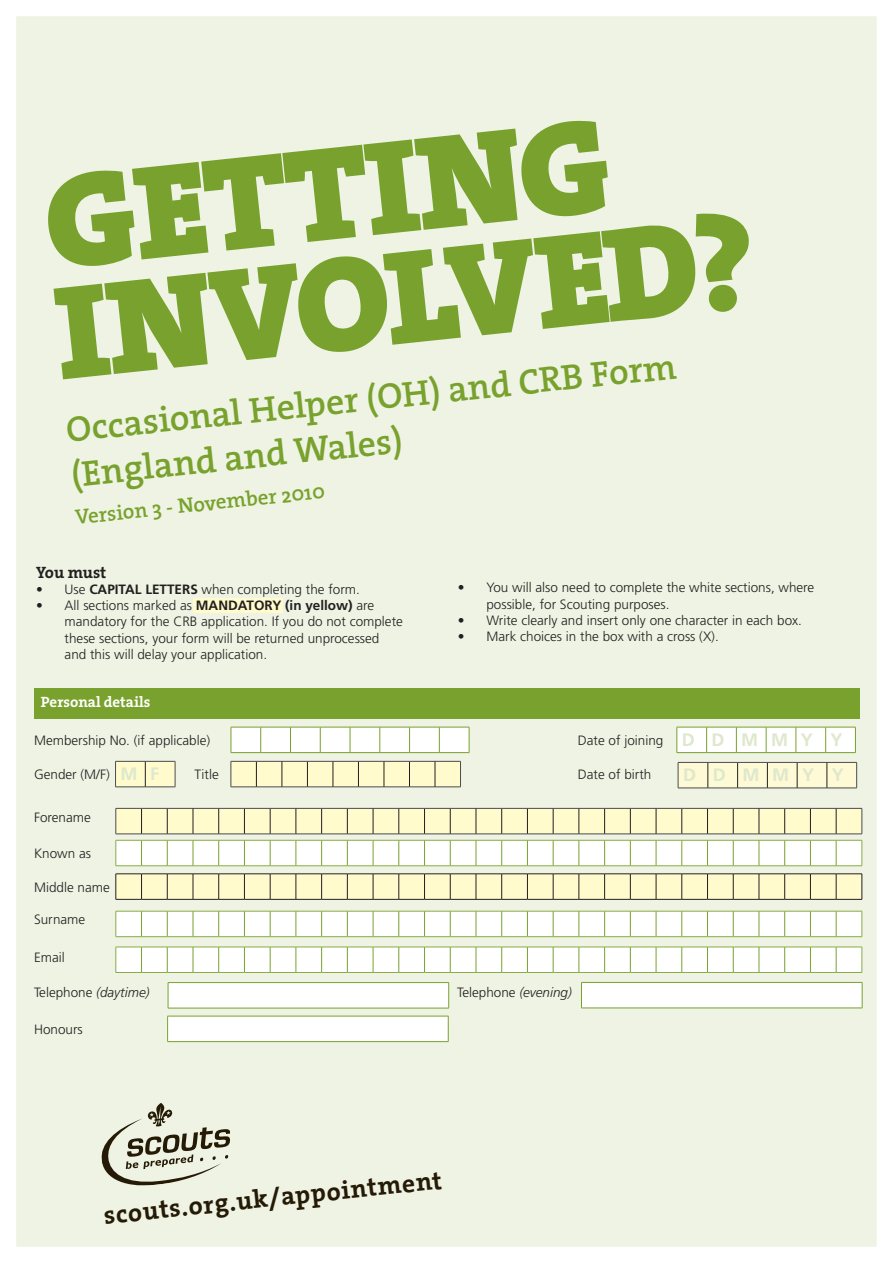
<style>
.page{position:relative;width:893px;height:1263px;background:#fff}
.page>*{position:absolute;margin:0;border:0;box-sizing:border-box;transform-origin:0 0}
.t1{font:135px "The Serif HP9 Blk";color:#78a22d}
.t2{font:36px "The Serif HP6 Se Bld";color:#78a22d}
.t3{font:25.5px "The Serif HP7 Bld";color:#251a05}
.t4{font:21px "The Serif HP6 Se Bld";color:#78a22d}
.t5{font:700 18px "Frutiger";color:#dee8cc}
.t6{font:16.5px "The Serif HP7 Bld";color:#231f20}
.t7{font:15px "The Serif HP7 Bld";color:#fff}
.main_text{font:300 13.5px "Frutiger";color:#231f20}
.s1{font-weight:700}
.s2{font-style:italic}
</style>
<div class="page">
<div style="left:16px;top:16px;width:861px;height:1231px;background:#eef3e3"></div>
<svg style="left:101px;top:1103px;width:129px;height:83px"></svg>
<div style="left:193px;top:598px;width:90px;height:15px;background:#fffbcc"></div>
<svg style="left:677px;top:727px;width:179px;height:26px"></svg>
<hr style="left:766px;top:752px;width:30px;height:1px;background:#78a22d">
<hr style="left:796px;top:752px;width:30px;height:1px;background:#78a22d">
<hr style="left:826px;top:752px;width:30px;height:1px;background:#78a22d">
<div style="left:34px;top:688px;width:826px;height:30px;background:#78a22d"></div>
<div style="left:116px;top:761px;width:29px;height:26px;background:#fffbcc"></div>
<div style="left:145px;top:761px;width:30px;height:26px;background:#fffbcc"></div>
<hr style="left:115px;top:761px;width:30px;height:1px;background:#4b4c4d">
<svg style="left:115px;top:761px;width:1px;height:26px"></svg>
<hr style="left:145px;top:761px;width:30px;height:1px;background:#4b4c4d">
<svg style="left:175px;top:761px;width:1px;height:26px"></svg>
<hr style="left:115px;top:787px;width:30px;height:1px;background:#4b4c4d">
<hr style="left:145px;top:787px;width:30px;height:1px;background:#4b4c4d">
<svg style="left:145px;top:761px;width:1px;height:26px"></svg>
<svg style="left:231px;top:727px;width:239px;height:26px"></svg>
<hr style="left:439px;top:752px;width:30px;height:1px;background:#78a22d">
<svg style="left:231px;top:761px;width:230px;height:27px"></svg>
<svg style="left:116px;top:808px;width:747px;height:58px"></svg>
<svg style="left:116px;top:873px;width:747px;height:27px"></svg>
<svg style="left:116px;top:911px;width:747px;height:26px"></svg>
<svg style="left:116px;top:947px;width:747px;height:26px"></svg>
<div style="left:168px;top:982px;width:281px;height:26px;background:#fff"></div>
<svg style="left:168px;top:983px;width:1px;height:25px"></svg>
<hr style="left:168px;top:982px;width:281px;height:1px;background:#78a22d">
<hr style="left:168px;top:1008px;width:281px;height:1px;background:#78a22d">
<svg style="left:448px;top:983px;width:1px;height:25px"></svg>
<div style="left:581px;top:982px;width:281px;height:26px;background:#fff"></div>
<svg style="left:581px;top:983px;width:1px;height:25px"></svg>
<hr style="left:581px;top:982px;width:281px;height:1px;background:#78a22d">
<hr style="left:581px;top:1008px;width:281px;height:1px;background:#78a22d">
<svg style="left:862px;top:982px;width:1px;height:26px"></svg>
<div style="left:168px;top:1016px;width:280px;height:25px;background:#fff"></div>
<svg style="left:167px;top:1017px;width:1px;height:24px"></svg>
<hr style="left:167px;top:1016px;width:281px;height:1px;background:#78a22d">
<hr style="left:167px;top:1041px;width:281px;height:1px;background:#78a22d">
<svg style="left:448px;top:1016px;width:1px;height:25px"></svg>
<svg style="left:678px;top:762px;width:179px;height:27px"></svg>
<p class="t1" style="left:35px;top:132px;width:568px;rotate:-6deg">GETTING</p>
<p class="t1" style="left:47px;top:243px;width:704px;rotate:-6deg">INVOLVED?</p>
<p class="t2" style="left:64px;top:406px;width:615px;rotate:-6deg">Occasional Helper (OH) and CRB Form</p>
<p class="t2" style="left:69px;top:451px;width:335px;rotate:-6deg">(England and Wales)</p>
<p class="t4" style="left:74px;top:503px;width:252px;rotate:-6deg">Version 3 - November 2010</p>
<p class="t6" style="left:36px;top:561px;width:72px">You must</p>
<p class="main_text" style="left:36px;top:582px;width:325px">• Use <span class="s1">CAPITAL LETTERS</span> when completing the form.</p>
<p class="main_text" style="left:36px;top:598px;width:339px">• All sections marked as <span class="s1">MANDATORY (in yellow)</span> are</p>
<p class="main_text" style="left:65px;top:614px;width:340px">mandatory for the CRB application. If you do not complete</p>
<p class="main_text" style="left:65px;top:630px;width:316px">these sections, your form will be returned unprocessed</p>
<p class="main_text" style="left:65px;top:646px;width:204px">and this will delay your application.</p>
<p class="t7" style="left:41px;top:692px;width:111px">Personal details</p>
<p class="main_text" style="left:458px;top:580px;width:358px">• You will also need to complete the white sections, where</p>
<p class="main_text" style="left:486px;top:596px;width:185px">possible, for Scouting purposes.</p>
<p class="main_text" style="left:458px;top:612px;width:346px">• Write clearly and insert only one character in each box.</p>
<p class="main_text" style="left:458px;top:629px;width:262px">• Mark choices in the box with a cross (X).</p>
<p class="main_text" style="left:34px;top:732px;width:178px">Membership No. (if applicable)</p>
<p class="main_text" style="left:578px;top:732px;width:87px">Date of joining</p>
<p class="main_text" style="left:34px;top:766px;width:77px">Gender (M/F)</p>
<p class="main_text" style="left:195px;top:766px;width:26px">Title</p>
<p class="main_text" style="left:578px;top:766px;width:75px">Date of birth</p>
<p class="main_text" style="left:34px;top:809px;width:58px">Forename</p>
<p class="main_text" style="left:34px;top:845px;width:59px">Known as</p>
<p class="main_text" style="left:34px;top:880px;width:77px">Middle name</p>
<p class="main_text" style="left:34px;top:912px;width:53px">Surname</p>
<p class="main_text" style="left:34px;top:949px;width:32px">Email</p>
<p class="main_text" style="left:34px;top:985px;width:117px">Telephone <span class="s2">(daytime)</span></p>
<p class="main_text" style="left:457px;top:985px;width:116px">Telephone <span class="s2">(evening)</span></p>
<p class="main_text" style="left:34px;top:1022px;width:50px">Honours</p>
<p class="t5" style="left:120px;top:763px;width:18px">M</p>
<p class="t5" style="left:150px;top:763px;width:10px">F</p>
<p class="t5" style="left:682px;top:729px;width:14px">D</p>
<p class="t5" style="left:711px;top:729px;width:14px">D</p>
<p class="t5" style="left:741px;top:729px;width:18px">M</p>
<p class="t5" style="left:771px;top:729px;width:18px">M</p>
<p class="t5" style="left:801px;top:729px;width:14px">Y</p>
<p class="t5" style="left:831px;top:729px;width:14px">Y</p>
<p class="t5" style="left:683px;top:764px;width:14px">D</p>
<p class="t5" style="left:713px;top:764px;width:14px">D</p>
<p class="t5" style="left:742px;top:764px;width:18px">M</p>
<p class="t5" style="left:772px;top:764px;width:18px">M</p>
<p class="t5" style="left:802px;top:764px;width:14px">Y</p>
<p class="t5" style="left:832px;top:764px;width:14px">Y</p>
<p class="t3" style="left:102px;top:1199px;width:341px;rotate:-6deg">scouts.org.uk/appointment</p>
</div>
